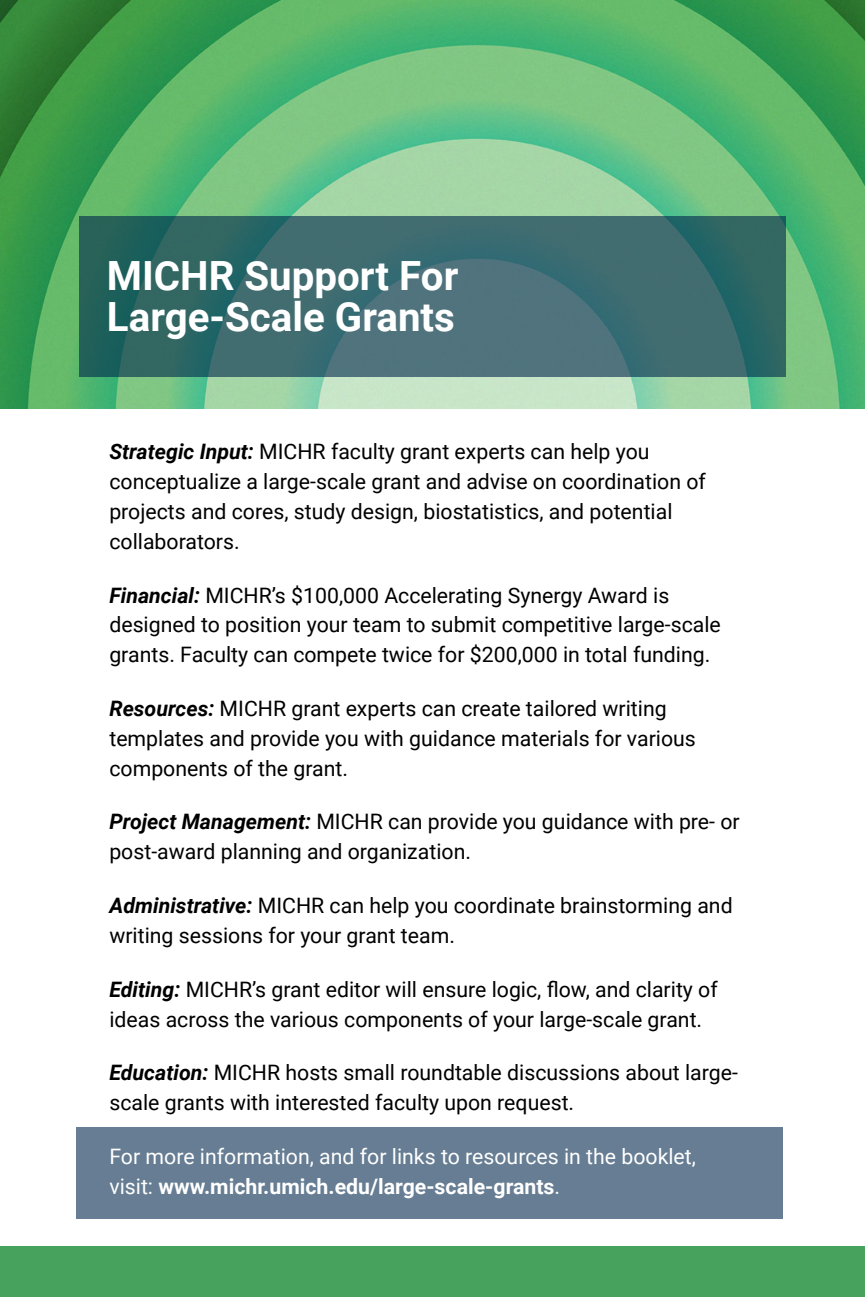
<style>
.page{position:relative;width:865px;height:1297px;background:#fff}
.page>*{position:absolute;margin:0;border:0;box-sizing:border-box;transform-origin:0 0}
.t1{font:700 40.2px/40.2px "Roboto";color:#fff}
.t2{font:21.2px/29.8px "Roboto";color:#000}
.t3{font:21.2px/29.8px "Roboto";color:#fff}
.s1{font-weight:700;font-style:italic}
.s2{font-weight:700}
</style>
<div class="page">
<div style="left:76px;top:1127px;width:706px;height:91px;background:#667d93"></div>
<img style="left:0;top:0;width:864px;height:408px">
<div style="left:79px;top:216px;width:706px;height:160px;background:#00274c;opacity:.6"></div>
<div style="left:0;top:1245px;width:864px;height:51px;background:#46a25d"></div>
<h1 class="t1" style="left:107px;top:260px;width:353px">MICHR Support For<br>Large-Scale Grants</h1>
<p class="t2" style="left:109px;top:439px;width:598px"><span class="s1">Strategic Input:</span> MICHR faculty grant experts can help you conceptualize a large-scale grant and advise on coordination of projects and cores, study design, biostatistics, and potential collaborators.</p>
<p class="t2" style="left:109px;top:582px;width:613px"><span class="s1">Financial:</span> MICHR’s $100,000 Accelerating Synergy Award is designed to position your team to submit competitive large-scale grants. Faculty can compete twice for $200,000 in total funding.</p>
<p class="t2" style="left:109px;top:696px;width:588px"><span class="s1">Resources:</span> MICHR grant experts can create tailored writing templates and provide you with guidance materials for various components of the grant.</p>
<p class="t2" style="left:109px;top:809px;width:631px"><span class="s1">Project Management:</span> MICHR can provide you guidance with pre- or post-award planning and organization.</p>
<p class="t2" style="left:109px;top:893px;width:624px"><span class="s1">Administrative:</span> MICHR can help you coordinate brainstorming and writing sessions for your grant team.</p>
<p class="t2" style="left:109px;top:976px;width:610px"><span class="s1">Editing:</span> MICHR’s grant editor will ensure logic, flow, and clarity of ideas across the various components of your large-scale grant.</p>
<p class="t2" style="left:109px;top:1060px;width:630px"><span class="s1">Education:</span> MICHR hosts small roundtable discussions about large&shy;scale grants with interested faculty upon request.</p>
<p class="t3" style="left:109px;top:1143px;width:588px">For more information, and for links to resources in the booklet, visit: <span class="s2">www.michr.umich.edu/large-scale-grants</span>.</p>
</div>
